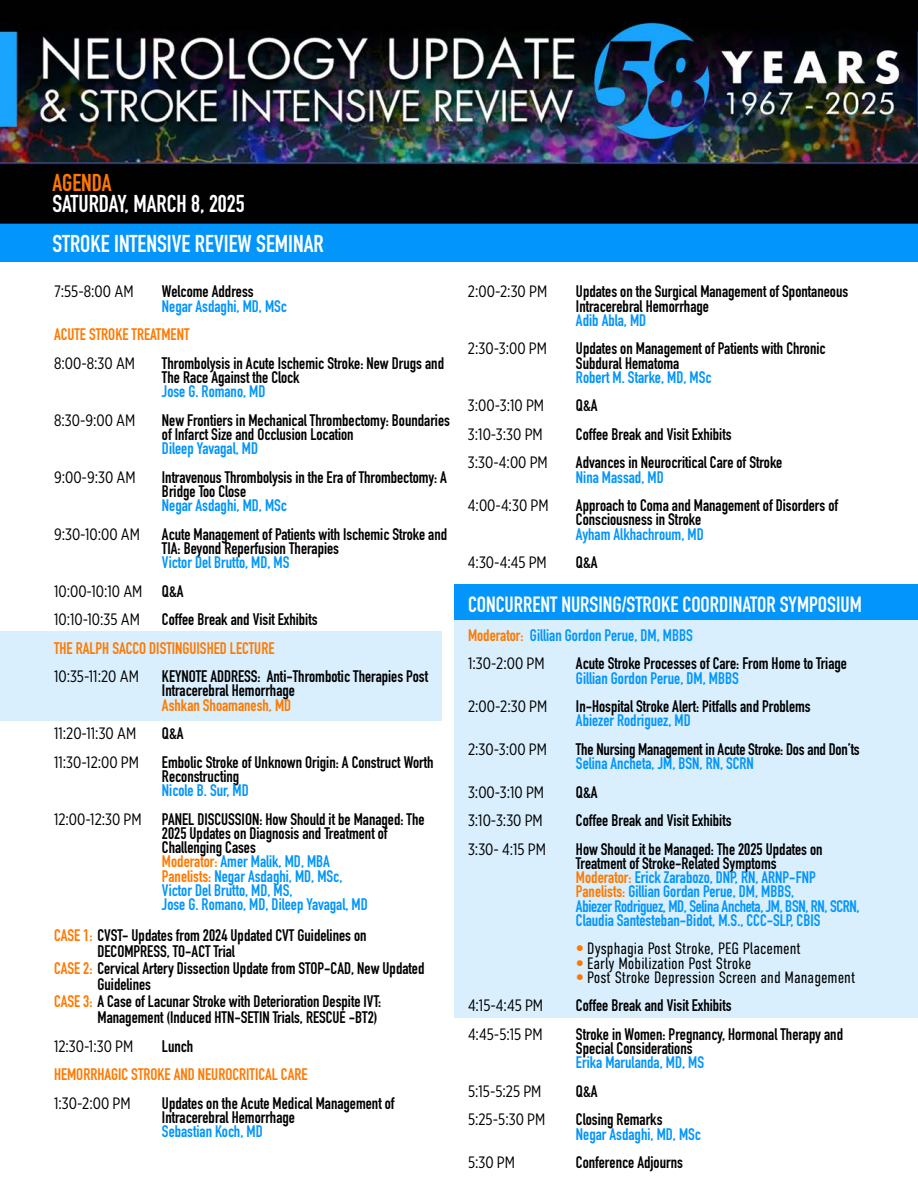
<style>
.page{position:relative;width:918px;height:1188px;background:#fff}
.page>*{position:absolute;margin:0;border:0;box-sizing:border-box;transform-origin:0 0}
.t1{font:700 24px/40.8px "DIN Condensed";color:#fff}
.t2{font:700 24px "DIN Condensed";color:#ff7900}
.t3{font:700 21.75px "DIN Condensed";color:#fff}
.t4{font:700 16.5px/14.2px "DIN Condensed";color:#000}
.t5{font:700 16.5px/14.2px "DIN Condensed";color:#0295fb}
.t6{font:16.5px/28.5px "Gotham X Narrow";color:#000}
.t7{font:700 16.5px "DIN Condensed";color:#ff7900}
.t8{font:300 16.5px "DIN Condensed";color:#000}
.s1{font-family:"DIN Condensed";font-weight:700}
.s2{color:#0295fb}
.s3{font-family:"Gotham X Narrow";font-weight:400}
.s4{color:#000}
.s5{color:#ff7900}
.s6{font-weight:700;color:#ff7900}
</style>
<div class="page">
<div style="left:0;top:631px;width:442px;height:89px;background:#d9effe"></div>
<div style="left:454px;top:585px;width:464px;height:432px;background:#d9effe"></div>
<img style="left:0;top:0;width:918px;height:224px">
<div style="left:0;top:225px;width:918px;height:37px;background:#0295fb"></div>
<div style="left:454px;top:584px;width:464px;height:36px;background:#0295fb"></div>
<h1 class="t2" style="left:52px;top:166px;width:61px">AGENDA</h1>
<h1 class="t1" style="left:52px;top:183px;width:273px">SATURDAY, MARCH 8, 2025<br>STROKE INTENSIVE REVIEW SEMINAR</h1>
<p class="t6" style="left:54px;top:277px;width:81px">7:55-8:00 AM</p>
<p class="t4" style="left:162px;top:284px;width:93px">Welcome Address</p>
<p class="t5" style="left:162px;top:299px;width:127px">Negar Asdaghi, MD, MSc</p>
<p class="t7" style="left:54px;top:323px;width:137px">ACUTE STROKE TREATMENT</p>
<p class="t6" style="left:54px;top:348px;width:83px">8:00-8:30 AM</p>
<p class="t4" style="left:162px;top:356px;width:284px">Thrombolysis in Acute Ischemic Stroke: New Drugs and<br>The Race Against the Clock</p>
<p class="t5" style="left:162px;top:384px;width:105px">Jose G. Romano, MD</p>
<p class="t6" style="left:54px;top:405px;width:83px">8:30-9:00 AM</p>
<p class="t4" style="left:162px;top:413px;width:289px">New Frontiers in Mechanical Thrombectomy: Boundaries of Infarct Size and Occlusion Location</p>
<p class="t5" style="left:162px;top:441px;width:98px">Dileep Yavagal, MD</p>
<p class="t6" style="left:54px;top:462px;width:83px">9:00-9:30 AM</p>
<p class="t4" style="left:162px;top:470px;width:286px">Intravenous Thrombolysis in the Era of Thrombectomy: A<br>Bridge Too Close</p>
<p class="t5" style="left:162px;top:498px;width:127px">Negar Asdaghi, MD, MSc</p>
<p class="t6" style="left:54px;top:519px;width:88px">9:30-10:00 AM</p>
<p class="t4" style="left:162px;top:527px;width:287px">Acute Management of Patients with Ischemic Stroke and<br>TIA: Beyond Reperfusion Therapies</p>
<p class="t5" style="left:162px;top:555px;width:129px">Victor Del Brutto, MD, MS</p>
<p class="t6" style="left:54px;top:576px;width:131px">10:00-10:10 AM <span class="s1">Q&amp;A<br></span>10:10-10:35 AM</p>
<p class="t4" style="left:162px;top:612px;width:157px">Coffee Break and Visit Exhibits</p>
<p class="t7" style="left:54px;top:637px;width:222px">THE RALPH SACCO DISTINGUISHED LECTURE</p>
<p class="t6" style="left:54px;top:662px;width:86px">10:35-11:20 AM</p>
<p class="t4" style="left:162px;top:669px;width:268px">KEYNOTE ADDRESS: Anti-Thrombotic Therapies Post<br>Intracerebral Hemorrhage</p>
<p class="t7" style="left:162px;top:694px;width:131px">Ashkan Shoamanesh, MD</p>
<p class="t6" style="left:54px;top:719px;width:84px">11:20-11:30 AM</p>
<p class="t4" style="left:162px;top:726px;width:23px">Q&amp;A</p>
<p class="t6" style="left:54px;top:747px;width:86px">11:30-12:00 PM</p>
<p class="t4" style="left:162px;top:755px;width:273px">Embolic Stroke of Unknown Origin: A Construct Worth<br>Reconstructing</p>
<p class="t4" style="left:54px;top:776px;width:372px;line-height:28.5px;text-indent:108px"><span class="s2">Nicole B. Sur, MD<br></span><span class="s3">12:00-12:30 PM</span> PANEL DISCUSSION: How Should it be Managed: The</p>
<p class="t5" style="left:162px;top:826px;width:227px"><span class="s4">2025 Updates on Diagnosis and Treatment of<br>Challenging Cases<br></span><span class="s5">Moderator:</span> Amer Malik, MD, MBA<br><span class="s5">Panelists:</span> Negar Asdaghi, MD, MSc,<br>Victor Del Brutto, MD, MS,<br>Jose G. Romano, MD, Dileep Yavagal, MD</p>
<p class="t4" style="left:54px;top:928px;width:314px"><span class="s5">CASE 1:</span> CVST- Updates from 2024 Updated CVT Guidelines on</p>
<p class="t4" style="left:97px;top:944px;width:139px">DECOMPRESS, TO-ACT Trial</p>
<p class="t4" style="left:54px;top:961px;width:372px"><span class="s5">CASE 2:</span> Cervical Artery Dissection Update from STOP-CAD, New Updated</p>
<p class="t4" style="left:97px;top:977px;width:55px">Guidelines</p>
<p class="t4" style="left:54px;top:994px;width:329px"><span class="s5">CASE 3:</span> A Case of Lacunar Stroke with Deterioration Despite IVT:</p>
<p class="t4" style="left:97px;top:1010px;width:282px">Management (Induced HTN-SETIN Trials, RESCUE -BT2)</p>
<p class="t6" style="left:54px;top:1032px;width:81px">12:30-1:30 PM</p>
<p class="t4" style="left:162px;top:1039px;width:33px">Lunch</p>
<p class="t7" style="left:54px;top:1063px;width:255px">HEMORRHAGIC STROKE AND NEUROCRITICAL CARE</p>
<p class="t6" style="left:54px;top:1089px;width:78px">1:30-2:00 PM</p>
<p class="t4" style="left:162px;top:1096px;width:234px">Updates on the Acute Medical Management of<br>Intracerebral Hemorrhage</p>
<p class="t5" style="left:162px;top:1124px;width:102px">Sebastian Koch, MD</p>
<p class="t6" style="left:468px;top:277px;width:81px">2:00-2:30 PM</p>
<p class="t4" style="left:576px;top:284px;width:274px">Updates on the Surgical Management of Spontaneous<br>Intracerebral Hemorrhage</p>
<p class="t5" style="left:576px;top:313px;width:72px">Adib Abla, MD</p>
<p class="t6" style="left:468px;top:334px;width:80px">2:30-3:00 PM</p>
<p class="t4" style="left:576px;top:341px;width:251px">Updates on Management of Patients with Chronic<br>Subdural Hematoma</p>
<p class="t5" style="left:576px;top:370px;width:137px">Robert M. Starke, MD, MSc</p>
<p class="t6" style="left:468px;top:391px;width:78px">3:00-3:10 PM</p>
<p class="t4" style="left:576px;top:398px;width:23px">Q&amp;A</p>
<p class="t6" style="left:468px;top:420px;width:76px">3:10-3:30 PM</p>
<p class="t4" style="left:576px;top:427px;width:157px">Coffee Break and Visit Exhibits</p>
<p class="t6" style="left:468px;top:448px;width:81px">3:30-4:00 PM</p>
<p class="t4" style="left:576px;top:455px;width:208px">Advances in Neurocritical Care of Stroke</p>
<p class="t5" style="left:576px;top:470px;width:89px">Nina Massad, MD</p>
<p class="t6" style="left:468px;top:491px;width:82px">4:00-4:30 PM</p>
<p class="t4" style="left:576px;top:498px;width:264px">Approach to Coma and Management of Disorders of<br>Consciousness in Stroke</p>
<p class="t5" style="left:576px;top:527px;width:129px">Ayham Alkhachroum, MD</p>
<p class="t6" style="left:468px;top:548px;width:80px">4:30-4:45 PM</p>
<p class="t4" style="left:576px;top:555px;width:23px">Q&amp;A</p>
<h2 class="t3" style="left:468px;top:590px;width:395px">CONCURRENT NURSING/STROKE COORDINATOR SYMPOSIUM</h2>
<p class="t5" style="left:468px;top:628px;width:226px"><span class="s5">Moderator:</span> Gillian Gordon Perue, DM, MBBS</p>
<p class="t6" style="left:468px;top:649px;width:78px">1:30-2:00 PM</p>
<p class="t4" style="left:576px;top:656px;width:273px">Acute Stroke Processes of Care: From Home to Triage</p>
<p class="t5" style="left:576px;top:671px;width:164px">Gillian Gordon Perue, DM, MBBS</p>
<p class="t6" style="left:468px;top:692px;width:81px">2:00-2:30 PM</p>
<p class="t4" style="left:576px;top:699px;width:236px">In-Hospital Stroke Alert: Pitfalls and Problems</p>
<p class="t5" style="left:576px;top:713px;width:116px">Abiezer Rodriguez, MD</p>
<p class="t6" style="left:468px;top:734px;width:80px">2:30-3:00 PM</p>
<p class="t4" style="left:576px;top:742px;width:285px">The Nursing Management in Acute Stroke: Dos and Don’ts</p>
<p class="t5" style="left:576px;top:756px;width:179px">Selina Ancheta, JM, BSN, RN, SCRN</p>
<p class="t6" style="left:468px;top:777px;width:78px">3:00-3:10 PM</p>
<p class="t4" style="left:576px;top:785px;width:23px">Q&amp;A</p>
<p class="t6" style="left:468px;top:806px;width:76px">3:10-3:30 PM</p>
<p class="t4" style="left:576px;top:813px;width:157px">Coffee Break and Visit Exhibits</p>
<p class="t6" style="left:468px;top:834px;width:80px">3:30- 4:15 PM</p>
<p class="t5" style="left:576px;top:842px;width:285px"><span class="s4">How Should it be Managed: The 2025 Updates on Treatment of Stroke-Related Symptoms<br></span><span class="s5">Moderator:</span> Erick Zarabozo, DNP, RN, ARNP-FNP <span class="s5">Panelists:</span> Gillian Gordan Perue, DM, MBBS,<br>Abiezer Rodriguez, MD, Selina Ancheta, JM, BSN, RN, SCRN, Claudia Santesteban-Bidot, M.S., CCC-SLP, CBIS</p>
<p class="t8" style="left:576px;top:939px;width:226px"><span class="s6">•</span> Dysphagia Post Stroke, PEG Placement</p>
<p class="t8" style="left:576px;top:954px;width:177px"><span class="s6">•</span> Early Mobilization Post Stroke</p>
<p class="t8" style="left:576px;top:968px;width:281px"><span class="s6">•</span> Post Stroke Depression Screen and Management</p>
<p class="t6" style="left:468px;top:991px;width:77px">4:15-4:45 PM</p>
<p class="t4" style="left:576px;top:998px;width:157px">Coffee Break and Visit Exhibits</p>
<p class="t6" style="left:468px;top:1020px;width:76px">4:45-5:15 PM</p>
<p class="t4" style="left:576px;top:1027px;width:269px">Stroke in Women: Pregnancy, Hormonal Therapy and<br>Special Considerations</p>
<p class="t5" style="left:576px;top:1055px;width:130px">Erika Marulanda, MD, MS</p>
<p class="t6" style="left:468px;top:1077px;width:75px">5:15-5:25 PM</p>
<p class="t4" style="left:576px;top:1084px;width:23px">Q&amp;A</p>
<p class="t6" style="left:468px;top:1105px;width:79px">5:25-5:30 PM</p>
<p class="t4" style="left:576px;top:1112px;width:88px">Closing Remarks</p>
<p class="t5" style="left:576px;top:1127px;width:127px">Negar Asdaghi, MD, MSc</p>
<p class="t6" style="left:468px;top:1148px;width:49px">5:30 PM</p>
<p class="t4" style="left:576px;top:1155px;width:108px">Conference Adjourns</p>
</div>
